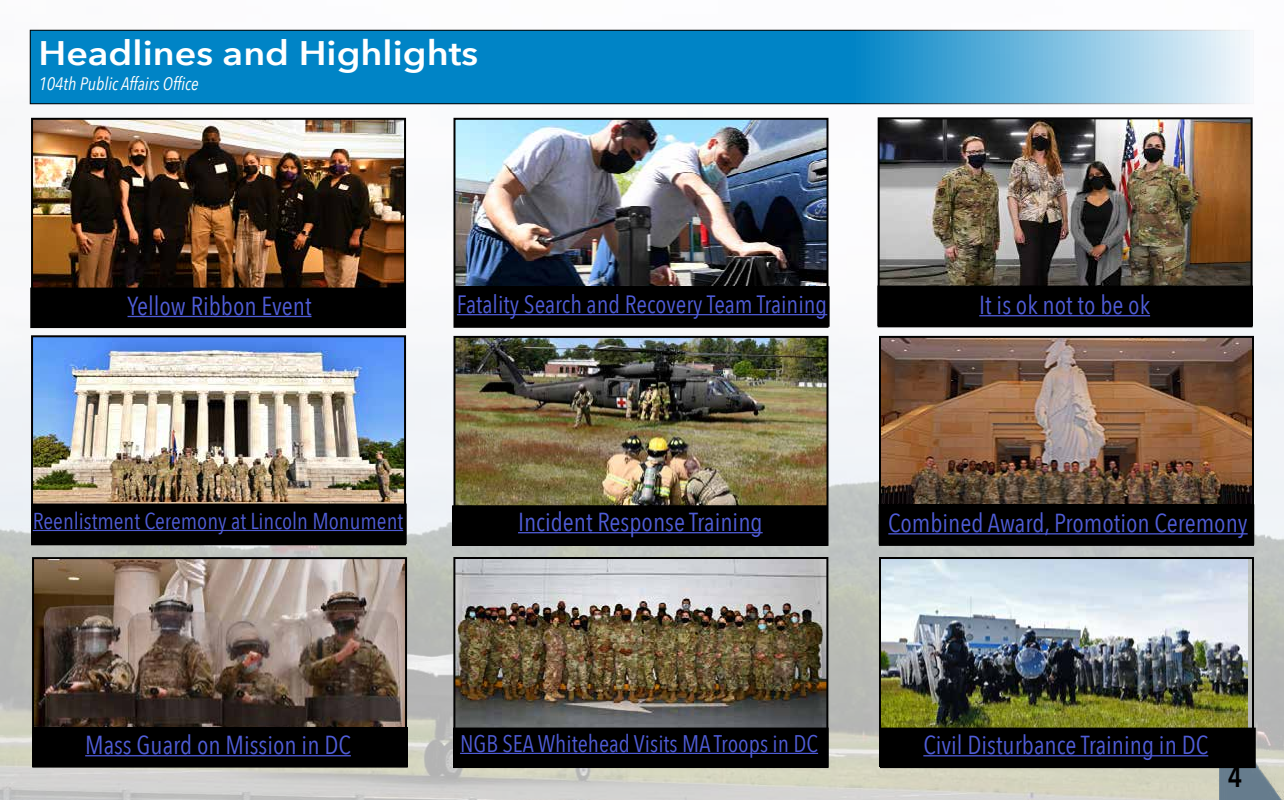
<style>
.page{position:relative;width:1284px;height:800px;background:#fff}
.page>*{position:absolute;margin:0;border:0;box-sizing:border-box;transform-origin:0 0}
.t1{font:600 34px "Avenir Next";color:#fff;scale:1.11 1}
.t2{font:600 29px "Avenir Next Condensed";color:#000}
.t3{font:26px "Avenir Next Condensed";color:#4f5cd6}
.t4{font:25px "Avenir Next Condensed";color:#4f5cd6}
.t5{font:24px "Avenir Next Condensed";color:#4f5cd6}
.t6{font:23px "Avenir Next Condensed";color:#4f5cd6}
.t7{font:italic 18px "Avenir Next Condensed";color:#fff}
</style>
<div class="page">
<img style="left:0;top:29px;width:1284px;height:771px">
<img style="left:1220px;top:734px;width:64px;height:66px">
<img style="left:34px;top:121px;width:369px;height:167px">
<div style="left:31px;top:118px;width:375px;height:210px;border:2px solid #000"></div>
<img style="left:456px;top:560px;width:369px;height:168px">
<div style="left:453px;top:557px;width:375px;height:210px;border:2px solid #000"></div>
<img style="left:34px;top:338px;width:369px;height:166px">
<div style="left:31px;top:335px;width:375px;height:210px;border:2px solid #000"></div>
<div style="left:454px;top:728px;width:374px;height:40px;background:#000"></div>
<div style="left:32px;top:504px;width:374px;height:40px;background:#000"></div>
<img style="left:882px;top:560px;width:366px;height:168px">
<div style="left:879px;top:557px;width:375px;height:210px;border:2px solid #000"></div>
<div style="left:881px;top:728px;width:374px;height:40px;background:#000"></div>
<svg style="left:32px;top:32px;width:1220px;height:70px;background:#2897ce"></svg>
<div style="left:30px;top:30px;width:1224px;height:74px;border:1px solid #000"></div>
<img style="left:457px;top:121px;width:368px;height:165px">
<div style="left:454px;top:118px;width:374px;height:210px;border:2px solid #000"></div>
<img style="left:457px;top:339px;width:368px;height:167px">
<div style="left:454px;top:336px;width:374px;height:210px;border:2px solid #000"></div>
<div style="left:31px;top:288px;width:374px;height:40px;background:#000"></div>
<hr style="left:128px;top:316px;width:184px;height:1px;background:#4f5cd6">
<img style="left:881px;top:120px;width:369px;height:166px">
<div style="left:878px;top:117px;width:375px;height:210px;border:2px solid #000"></div>
<div style="left:878px;top:286px;width:374px;height:40px;background:#000"></div>
<hr style="left:979px;top:315px;width:171px;height:1px;background:#4f5cd6">
<img style="left:35px;top:560px;width:369px;height:167px">
<div style="left:32px;top:557px;width:375px;height:210px;border:2px solid #000"></div>
<div style="left:33px;top:728px;width:374px;height:39px;background:#000"></div>
<div style="left:33px;top:727px;width:375px;height:40px;border:1px solid #000"></div>
<hr style="left:85px;top:755px;width:266px;height:1px;background:#4f5cd6">
<img style="left:882px;top:339px;width:369px;height:165px">
<div style="left:879px;top:336px;width:375px;height:210px;border:2px solid #000"></div>
<div style="left:879px;top:505px;width:375px;height:39px;background:#000"></div>
<div style="left:879px;top:504px;width:375px;height:40px;border:1px solid #000"></div>
<div style="left:455px;top:287px;width:374px;height:39px;background:#000"></div>
<div style="left:454px;top:286px;width:375px;height:40px;border:1px solid #000"></div>
<div style="left:453px;top:506px;width:374px;height:39px;background:#000"></div>
<div style="left:452px;top:506px;width:375px;height:40px;border:1px solid #000"></div>
<hr style="left:457px;top:314px;width:370px;height:1px;background:#4f5cd6">
<hr style="left:518px;top:532px;width:245px;height:1px;background:#4f5cd6">
<hr style="left:888px;top:533px;width:360px;height:2px;background:#4f5cd6">
<hr style="left:460px;top:753px;width:358px;height:1px;background:#4f5cd6">
<hr style="left:33px;top:530px;width:370px;height:1px;background:#4f5cd6">
<hr style="left:923px;top:755px;width:285px;height:1px;background:#4f5cd6">
<h1 class="t1" style="left:39px;top:24px;width:398px">Headlines and Highlights</h1>
<p class="t7" style="left:39px;top:73px;width:162px">104th Public Affairs Office</p>
<p class="t4" style="left:457px;top:283px;width:372px">Fatality Search and Recovery Team Training</p>
<p class="t3" style="left:128px;top:283px;width:186px">Yellow Ribbon Event</p>
<p class="t3" style="left:979px;top:282px;width:172px">It is ok not to be ok</p>
<p class="t6" style="left:33px;top:501px;width:372px">Reenlistment Ceremony at Lincoln Monument</p>
<p class="t3" style="left:518px;top:499px;width:246px">Incident Response Training</p>
<p class="t3" style="left:888px;top:501px;width:361px">Combined Award, Promotion Ceremony</p>
<p class="t3" style="left:85px;top:722px;width:267px">Mass Guard on Mission in DC</p>
<p class="t5" style="left:460px;top:723px;width:360px">NGB SEA Whitehead Visits MA Troops in DC</p>
<p class="t3" style="left:923px;top:723px;width:286px">Civil Disturbance Training in DC</p>
<p class="t2" style="left:1228px;top:752px;width:16px">4</p>
</div>
